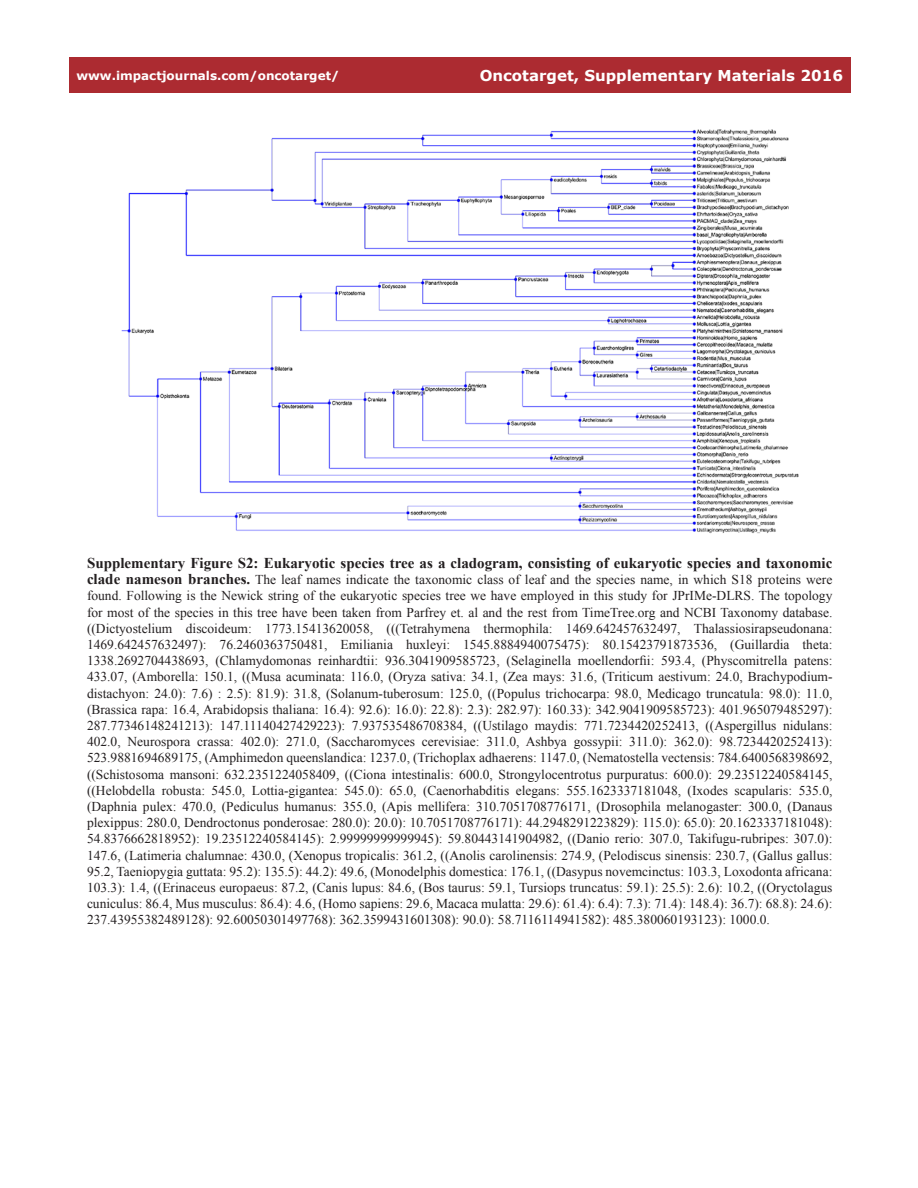
<style>
.page{position:relative;width:918px;height:1188px;background:#fff}
.page>*{position:absolute;margin:0;border:0;box-sizing:border-box;transform-origin:0 0}
.figuretext{font:700 15px "Times New Roman";color:#231f20}
.t1{font:700 15px "Verdana";color:#fff}
.figuretext-2{font:13.5px/16.2px "Times New Roman";color:#231f20;text-align:justify}
.t2{font:700 12px "Verdana";color:#fff}
.s1{font-weight:700;font-size:15px}
</style>
<div class="page">
<div style="left:69px;top:57px;width:781px;height:36px;background:#ac2b31"></div>
<img style="left:121px;top:129px;width:678px;height:405px">
<p class="t2" style="left:76px;top:67px;width:264px">www.impactjournals.com/oncotarget/</p>
<p class="t1" style="left:480px;top:65px;width:365px">Oncotarget, Supplementary Materials 2016</p>
<p class="figuretext" style="left:87px;top:553px;width:747px">Supplementary Figure S2: Eukaryotic species tree as a cladogram, consisting of eukaryotic species and taxonomic</p>
<p class="figuretext-2" style="left:87px;top:571px;width:747px"><span class="s1">clade nameson branches.</span> The leaf names indicate the taxonomic class of leaf and the species name, in which S18 proteins were found. Following is the Newick string of the eukaryotic species tree we have employed in this study for JPrIMe-DLRS. The topology for most of the species in this tree have been taken from Parfrey et. al and the rest from TimeTree.org and NCBI Taxonomy database. ((Dictyostelium discoideum: 1773.15413620058, (((Tetrahymena thermophila: 1469.642457632497, Thalassiosirapseudonana:<br>1469.642457632497): 76.2460363750481, Emiliania huxleyi: 1545.8884940075475): 80.15423791873536, (Guillardia theta:<br>1338.2692704438693, (Chlamydomonas reinhardtii: 936.3041909585723, (Selaginella moellendorfii: 593.4, (Physcomitrella patens:<br>433.07, (Amborella: 150.1, ((Musa acuminata: 116.0, (Oryza sativa: 34.1, (Zea mays: 31.6, (Triticum aestivum: 24.0, Brachypodium&shy;distachyon: 24.0): 7.6) : 2.5): 81.9): 31.8, (Solanum-tuberosum: 125.0, ((Populus trichocarpa: 98.0, Medicago truncatula: 98.0): 11.0, (Brassica rapa: 16.4, Arabidopsis thaliana: 16.4): 92.6): 16.0): 22.8): 2.3): 282.97): 160.33): 342.9041909585723): 401.965079485297):<br>287.77346148241213): 147.11140427429223): 7.937535486708384, ((Ustilago maydis: 771.7234420252413, ((Aspergillus nidulans:<br>402.0, Neurospora crassa: 402.0): 271.0, (Saccharomyces cerevisiae: 311.0, Ashbya gossypii: 311.0): 362.0): 98.7234420252413):<br>523.9881694689175, (Amphimedon queenslandica: 1237.0, (Trichoplax adhaerens: 1147.0, (Nematostella vectensis: 784.6400568398692, ((Schistosoma mansoni: 632.2351224058409, ((Ciona intestinalis: 600.0, Strongylocentrotus purpuratus: 600.0): 29.23512240584145, ((Helobdella robusta: 545.0, Lottia-gigantea: 545.0): 65.0, (Caenorhabditis elegans: 555.1623337181048, (Ixodes scapularis: 535.0, (Daphnia pulex: 470.0, (Pediculus humanus: 355.0, (Apis mellifera: 310.7051708776171, (Drosophila melanogaster: 300.0, (Danaus plexippus: 280.0, Dendroctonus ponderosae: 280.0): 20.0): 10.7051708776171): 44.2948291223829): 115.0): 65.0): 20.1623337181048):<br>54.8376662818952): 19.23512240584145): 2.99999999999945): 59.80443141904982, ((Danio rerio: 307.0, Takifugu-rubripes: 307.0):<br>147.6, (Latimeria chalumnae: 430.0, (Xenopus tropicalis: 361.2, ((Anolis carolinensis: 274.9, (Pelodiscus sinensis: 230.7, (Gallus gallus:<br>95.2, Taeniopygia guttata: 95.2): 135.5): 44.2): 49.6, (Monodelphis domestica: 176.1, ((Dasypus novemcinctus: 103.3, Loxodonta africana:<br>103.3): 1.4, ((Erinaceus europaeus: 87.2, (Canis lupus: 84.6, (Bos taurus: 59.1, Tursiops truncatus: 59.1): 25.5): 2.6): 10.2, ((Oryctolagus cuniculus: 86.4, Mus musculus: 86.4): 4.6, (Homo sapiens: 29.6, Macaca mulatta: 29.6): 61.4): 6.4): 7.3): 71.4): 148.4): 36.7): 68.8): 24.6):<br>237.43955382489128): 92.60050301497768): 362.3599431601308): 90.0): 58.7116114941582): 485.380060193123): 1000.0.</p>
</div>
